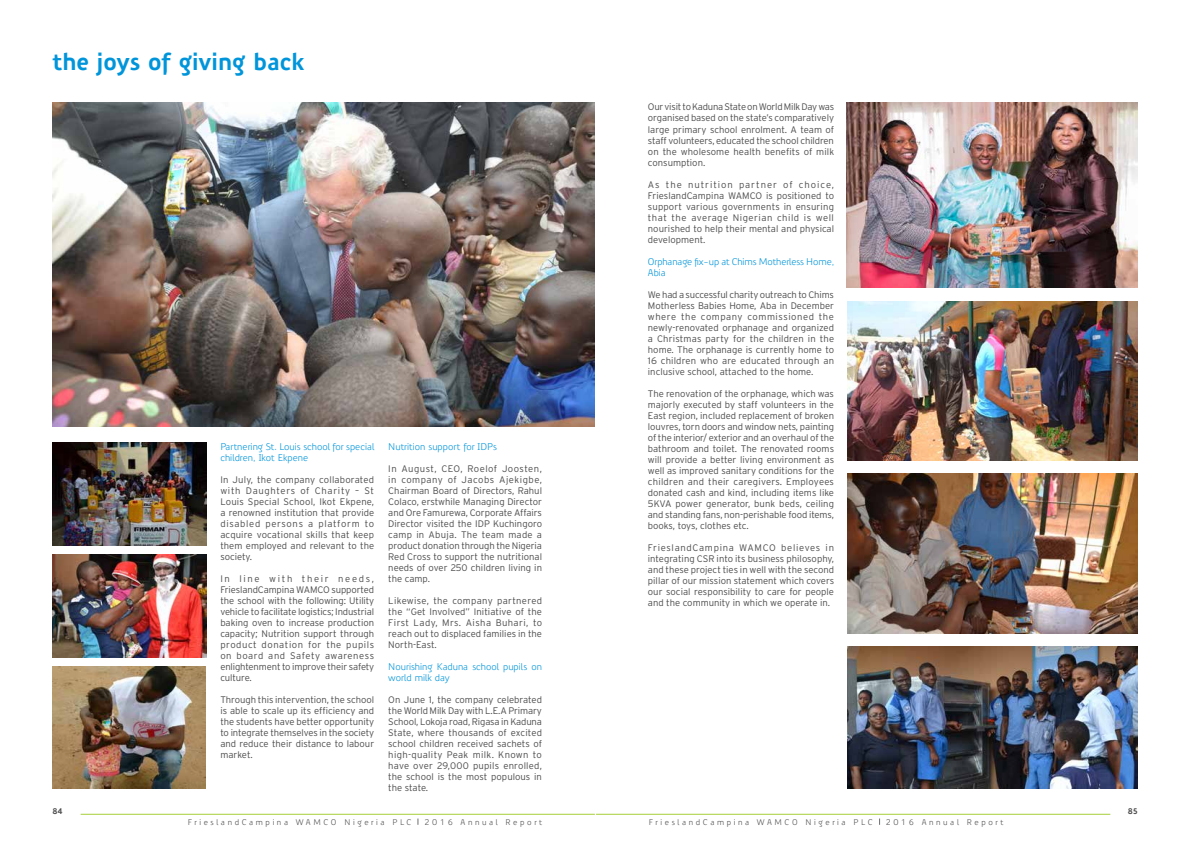
<style>
.page{position:relative;width:1191px;height:842px;background:#fff}
.page>*{position:absolute;margin:0;border:0;box-sizing:border-box;transform-origin:0 0}
.t1{font:700 24px "Precious Sans";color:#0095da}
.t2{font:300 9.5px/11px "Interstate";color:#4d4d4d;text-align:justify}
.t3{font:9.5px/11px "Precious Sans";color:#0095da}
.t4{font:8px "Precious Sans";color:#4d4d4d}
.t5{font:700 8px "Precious Sans";color:#4d4d4d}
</style>
<div class="page">
<hr style="left:81px;top:814px;width:514px;height:1px;background:#a6ce39">
<hr style="left:596px;top:814px;width:514px;height:1px;background:#a6ce39">
<img style="left:52px;top:554px;width:154px;height:103px">
<img style="left:52px;top:443px;width:154px;height:102px">
<img style="left:53px;top:666px;width:153px;height:122px">
<img style="left:52px;top:103px;width:542px;height:324px">
<img style="left:847px;top:474px;width:290px;height:159px">
<img style="left:847px;top:647px;width:290px;height:141px">
<img style="left:847px;top:301px;width:290px;height:159px">
<img style="left:847px;top:103px;width:290px;height:185px">
<h1 class="t1" style="left:53px;top:46px;width:253px">the joys of giving back</h1>
<p class="t3" style="left:220px;top:441px;width:155px">Partnering St. Louis school for special children, Ikot Ekpene</p>
<p class="t2" style="left:220px;top:474px;width:155px">In July, the company collaborated with Daughters of Charity – St Louis Special School, Ikot Ekpene, a renowned institution that provide disabled persons a platform to acquire vocational skills that keep them employed and relevant to the society.</p>
<p class="t2" style="left:220px;top:573px;width:155px">In line with their needs, FrieslandCampina WAMCO supported the school with the following: Utility vehicle to facilitate logistics; Industrial baking oven to increase production capacity; Nutrition support through product donation for the pupils on board and Safety awareness enlightenment to improve their safety culture.</p>
<p class="t2" style="left:220px;top:694px;width:155px">Through this intervention, the school is able to scale up its efficiency and the students have better opportunity to integrate themselves in the society and reduce their distance to labour market.</p>
<p class="t3" style="left:388px;top:441px;width:110px">Nutrition support for IDPs</p>
<p class="t2" style="left:388px;top:463px;width:155px">In August, CEO, Roelof Joosten, in company of Jacobs Ajekigbe, Chairman Board of Directors, Rahul Colaco, erstwhile Managing Director and Ore Famurewa, Corporate Affairs Director visited the IDP Kuchingoro camp in Abuja. The team made a product donation through the Nigeria Red Cross to support the nutritional needs of over 250 children living in the camp.</p>
<p class="t2" style="left:388px;top:595px;width:155px">Likewise, the company partnered the “Get Involved” Initiative of the First Lady, Mrs. Aisha Buhari, to reach out to displaced families in the North-East.</p>
<p class="t3" style="left:388px;top:661px;width:155px">Nourishing Kaduna school pupils on world milk day</p>
<p class="t2" style="left:388px;top:694px;width:155px">On June 1, the company celebrated the World Milk Day with L.E.A Primary School, Lokoja road, Rigasa in Kaduna State, where thousands of excited school children received sachets of high-quality Peak milk. Known to have over 29,000 pupils enrolled, the school is the most populous in the state.</p>
<p class="t2" style="left:648px;top:102px;width:188px">Our visit to Kaduna State on World Milk Day was organised based on the state’s comparatively large primary school enrolment. A team of staff volunteers, educated the school children on the wholesome health benefits of milk consumption.</p>
<p class="t2" style="left:648px;top:179px;width:188px">As the nutrition partner of choice, FrieslandCampina WAMCO is positioned to support various governments in ensuring that the average Nigerian child is well nourished to help their mental and physical development.</p>
<p class="t3" style="left:648px;top:256px;width:188px">Orphanage fix-up at Chims Motherless Home,<br>Abia</p>
<p class="t2" style="left:648px;top:289px;width:188px">We had a successful charity outreach to Chims Motherless Babies Home, Aba in December where the company commissioned the newly-renovated orphanage and organized a Christmas party for the children in the home. The orphanage is currently home to 16 children who are educated through an inclusive school, attached to the home.</p>
<p class="t2" style="left:648px;top:388px;width:188px">The renovation of the orphanage, which was majorly executed by staff volunteers in the East region, included replacement of broken louvres, torn doors and window nets, painting of the interior/ exterior and an overhaul of the bathroom and toilet. The renovated rooms will provide a better living environment as well as improved sanitary conditions for the children and their caregivers. Employees donated cash and kind, including items like 5KVA power generator, bunk beds, ceiling and standing fans, non-perishable food items, books, toys, clothes etc.</p>
<p class="t2" style="left:648px;top:542px;width:188px">FrieslandCampina WAMCO believes in integrating CSR into its business philosophy, and these project ties in well with the second pillar of our mission statement which covers our social responsibility to care for people and the community in which we operate in.</p>
<p class="t5" style="left:52px;top:806px;width:12px">84</p>
<p class="t5" style="left:1127px;top:806px;width:12px">85</p>
<p class="t4" style="left:188px;top:816px;width:225px">F r i e s l a n d C a m p i n a W A M C O N i g e r i a P L C</p>
<p class="t4" style="left:424px;top:816px;width:119px">2 0 1 6 A n n u a l R e p o r t</p>
<p class="t4" style="left:649px;top:816px;width:225px">F r i e s l a n d C a m p i n a W A M C O N i g e r i a P L C</p>
<p class="t4" style="left:885px;top:816px;width:119px">2 0 1 6 A n n u a l R e p o r t</p>
</div>
